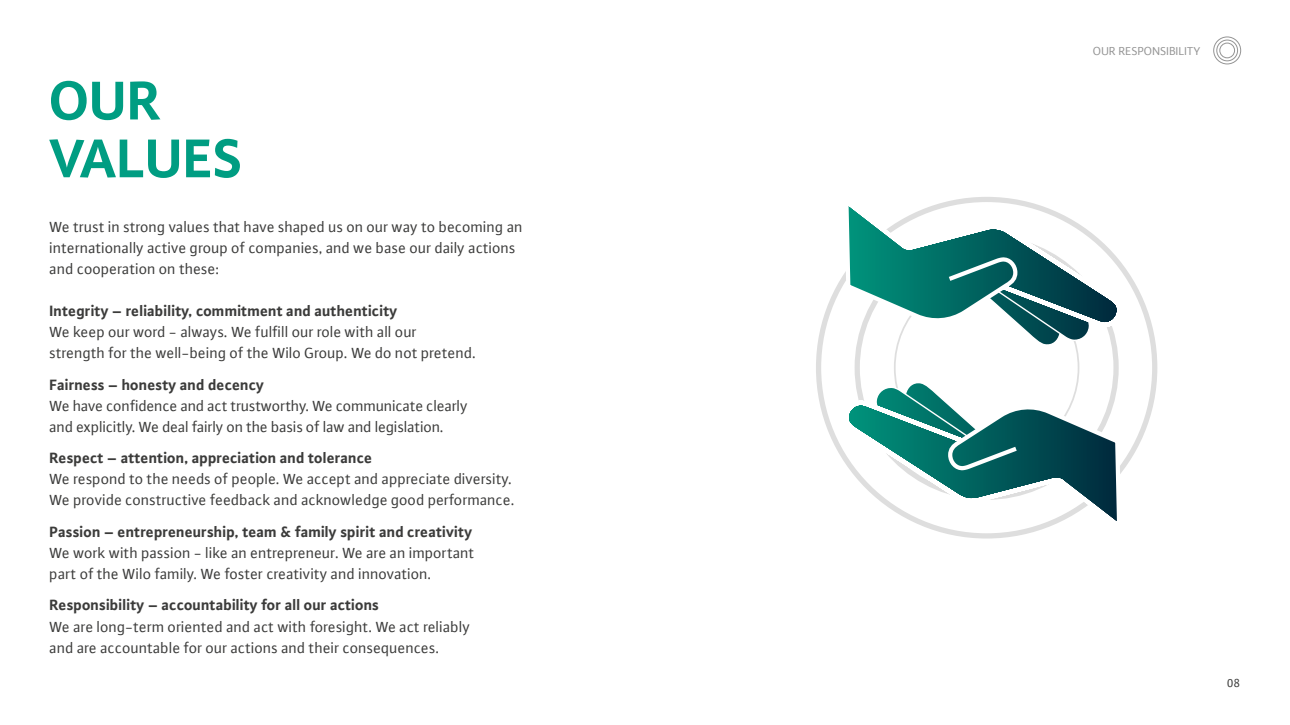
<style>
.page{position:relative;width:1290px;height:725px;background:#fff}
.page>*{position:absolute;margin:0;border:0;box-sizing:border-box;transform-origin:0 0}
.t1{font:700 57.75px/57.8px "WILO Plus FM";color:#009d82}
.t2{font:15.75px/21px "WILO Plus FM";color:#3b3b3a}
.t3{font:700 15.75px "WILO Plus FM";color:#3b3b3a}
.t4{font:12.25px "WILO Plus FM";color:#949494}
.t5{font:12.25px "WILO Plus FM";color:#3b3b3a}
</style>
<div class="page">
<svg style="left:856px;top:329px;width:261px;height:17px"></svg>
<svg style="left:840px;top:197px;width:283px;height:132px"></svg>
<svg style="left:987px;top:289px;width:102px;height:57px"></svg>
<svg style="left:855px;top:382px;width:263px;height:16px"></svg>
<svg style="left:842px;top:398px;width:283px;height:136px"></svg>
<svg style="left:876px;top:381px;width:103px;height:57px"></svg>
<div style="left:1213px;top:36px;width:28px;height:28px;border:1px solid #949494;border-radius:50%"></div>
<div style="left:1216px;top:40px;width:22px;height:21px;border:1px solid #949494;border-radius:50%"></div>
<div style="left:1219px;top:43px;width:16px;height:15px;border:1px solid #949494;border-radius:50%"></div>
<h1 class="t1" style="left:50px;top:69px;width:195px">OUR<br>VALUES</h1>
<p class="t2" style="left:50px;top:216px;width:475px">We trust in strong values that have shaped us on our way to becoming an internationally active group of companies, and we base our daily actions and cooperation on these:</p>
<p class="t3" style="left:50px;top:300px;width:349px">Integrity – reliability, commitment and authenticity</p>
<p class="t2" style="left:50px;top:321px;width:428px">We keep our word - always. We fulfill our role with all our strength for the well-being of the Wilo Group. We do not pretend.</p>
<p class="t3" style="left:50px;top:374px;width:216px">Fairness – honesty and decency</p>
<p class="t2" style="left:50px;top:394px;width:420px">We have confidence and act trustworthy. We communicate clearly and explicitly. We deal fairly on the basis of law and legislation.</p>
<p class="t3" style="left:50px;top:447px;width:324px">Respect – attention, appreciation and tolerance</p>
<p class="t2" style="left:50px;top:468px;width:467px">We respond to the needs of people. We accept and appreciate diversity.<br>We provide constructive feedback and acknowledge good performance.</p>
<p class="t3" style="left:50px;top:520px;width:424px">Passion – entrepreneurship, team &amp; family spirit and creativity</p>
<p class="t2" style="left:50px;top:541px;width:426px">We work with passion - like an entrepreneur. We are an important part of the Wilo family. We foster creativity and innovation.</p>
<p class="t3" style="left:50px;top:594px;width:331px">Responsibility – accountability for all our actions</p>
<p class="t2" style="left:50px;top:615px;width:422px">We are long-term oriented and act with foresight. We act reliably and are accountable for our actions and their consequences.</p>
<p class="t4" style="left:1093px;top:43px;width:109px">OUR RESPONSIBILITY</p>
<p class="t5" style="left:1227px;top:674px;width:15px">08</p>
</div>
